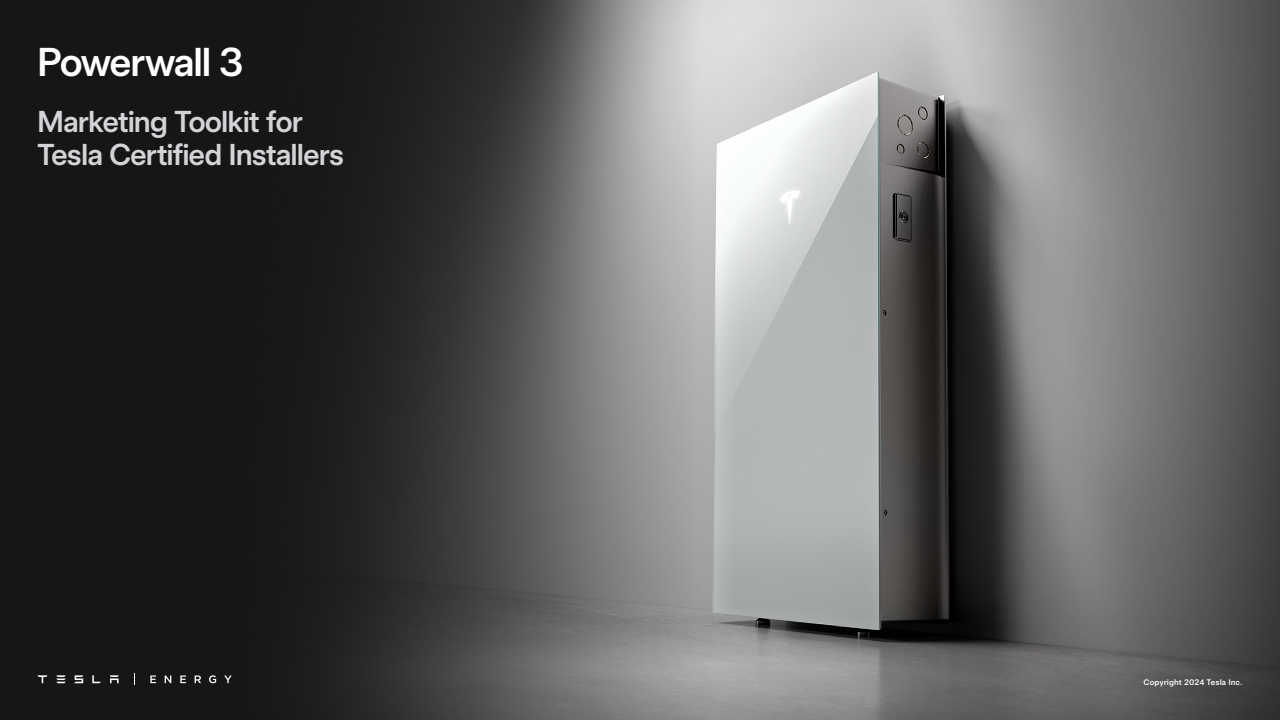
<style>
.page{position:relative;width:1280px;height:720px;background:#fff}
.page>*{position:absolute;margin:0;border:0;box-sizing:border-box;transform-origin:0 0}
.t1{font:500 40px "Universal Sans Display";letter-spacing:-.025em;color:#fff}
.t2{font:500 30px/33px "Universal Sans Display";letter-spacing:-.01em;color:#d4d4d8}
.t3{font:500 8px "Universal Sans Text";letter-spacing:.01em;color:#fff}
</style>
<div class="page">
<img style="left:0;top:0;width:1280px;height:720px">
<svg style="left:38px;top:675px;width:9px;height:8px"></svg>
<svg style="left:92px;top:675px;width:9px;height:8px"></svg>
<svg style="left:74px;top:675px;width:9px;height:8px"></svg>
<svg style="left:56px;top:675px;width:10px;height:8px"></svg>
<svg style="left:110px;top:675px;width:9px;height:8px"></svg>
<svg style="left:134px;top:673px;width:1px;height:12px"></svg>
<svg style="left:150px;top:676px;width:6px;height:7px"></svg>
<svg style="left:165px;top:676px;width:6px;height:7px"></svg>
<svg style="left:180px;top:676px;width:6px;height:7px"></svg>
<svg style="left:195px;top:676px;width:6px;height:7px"></svg>
<svg style="left:209px;top:675px;width:7px;height:8px"></svg>
<svg style="left:224px;top:676px;width:8px;height:7px"></svg>
<h1 class="t1" style="left:38px;top:39px;width:207px">Powerwall 3</h1>
<p class="t2" style="left:38px;top:105px;width:308px">Marketing Toolkit for<br>Tesla Certified Installers</p>
<p class="t3" style="left:1144px;top:678px;width:101px">Copyright 2024 Tesla Inc.</p>
</div>
